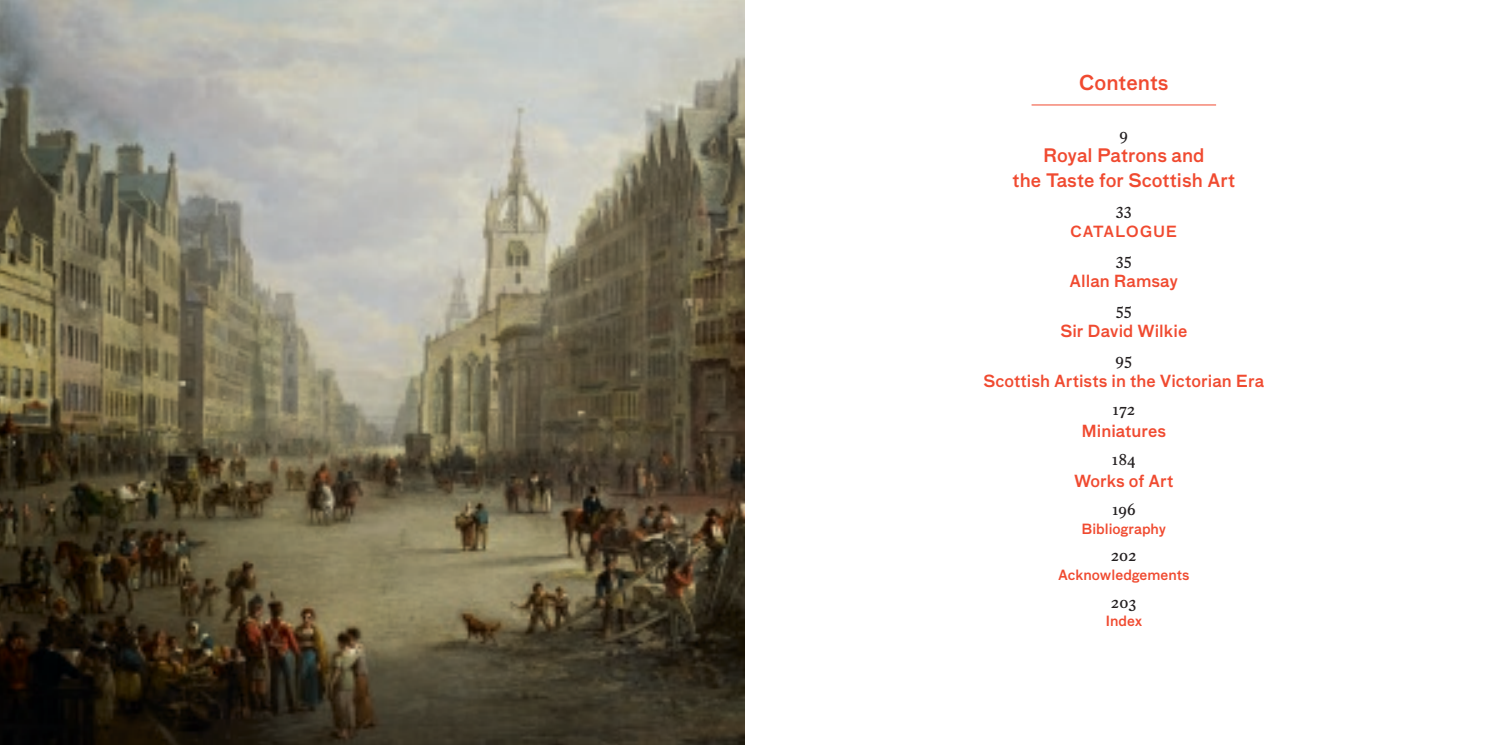
<style>
.page{position:relative;width:1489px;height:745px;background:#fff}
.page>*{position:absolute;margin:0;border:0;box-sizing:border-box;transform-origin:0 0}
.contents_head{font:500 20px "Bau";color:#f04a30}
.contents_title{font:500 18.12px/25px "Bau";color:#f04a30;text-align:center}
.contents_folio{font:17.5px "Equity Text A";color:#231f20}
.contents_essay{font:500 16.25px "Bau";color:#f04a30}
.contents_catalogue{font:500 15px "Bau";letter-spacing:.05em;color:#f04a30}
.contents_bmh{font:500 13.75px "Bau";color:#f04a30}
</style>
<div class="page">
<hr style="left:1031px;top:105px;width:184px;height:1px;background:#f04a30">
<img style="left:0;top:0;width:744px;height:744px">
<p class="contents_head" style="left:1078px;top:69px;width:91px">Contents</p>
<p class="contents_folio" style="left:1119px;top:123px;width:10px">9</p>
<p class="contents_title" style="left:1012px;top:143px;width:224px">Royal Patrons and<br>the Taste for Scottish Art</p>
<p class="contents_folio" style="left:1115px;top:198px;width:17px">33</p>
<p class="contents_catalogue" style="left:1070px;top:221px;width:109px">CATALOGUE</p>
<p class="contents_folio" style="left:1115px;top:248px;width:17px">35</p>
<p class="contents_essay" style="left:1069px;top:269px;width:110px">Allan Ramsay</p>
<p class="contents_folio" style="left:1115px;top:298px;width:17px">55</p>
<p class="contents_essay" style="left:1060px;top:319px;width:128px">Sir David Wilkie</p>
<p class="contents_folio" style="left:1115px;top:348px;width:18px">95</p>
<p class="contents_essay" style="left:983px;top:369px;width:282px">Scottish Artists in the Victorian Era</p>
<p class="contents_folio" style="left:1112px;top:398px;width:24px">172</p>
<p class="contents_essay" style="left:1081px;top:419px;width:86px">Miniatures</p>
<p class="contents_folio" style="left:1111px;top:448px;width:25px">184</p>
<p class="contents_essay" style="left:1074px;top:469px;width:101px">Works of Art</p>
<p class="contents_folio" style="left:1111px;top:498px;width:25px">196</p>
<p class="contents_bmh" style="left:1081px;top:518px;width:86px">Bibliography</p>
<p class="contents_folio" style="left:1111px;top:544px;width:27px">202</p>
<p class="contents_bmh" style="left:1057px;top:565px;width:133px">Acknowledgements</p>
<p class="contents_folio" style="left:1111px;top:591px;width:27px">203</p>
<p class="contents_bmh" style="left:1105px;top:611px;width:38px">Index</p>
</div>
